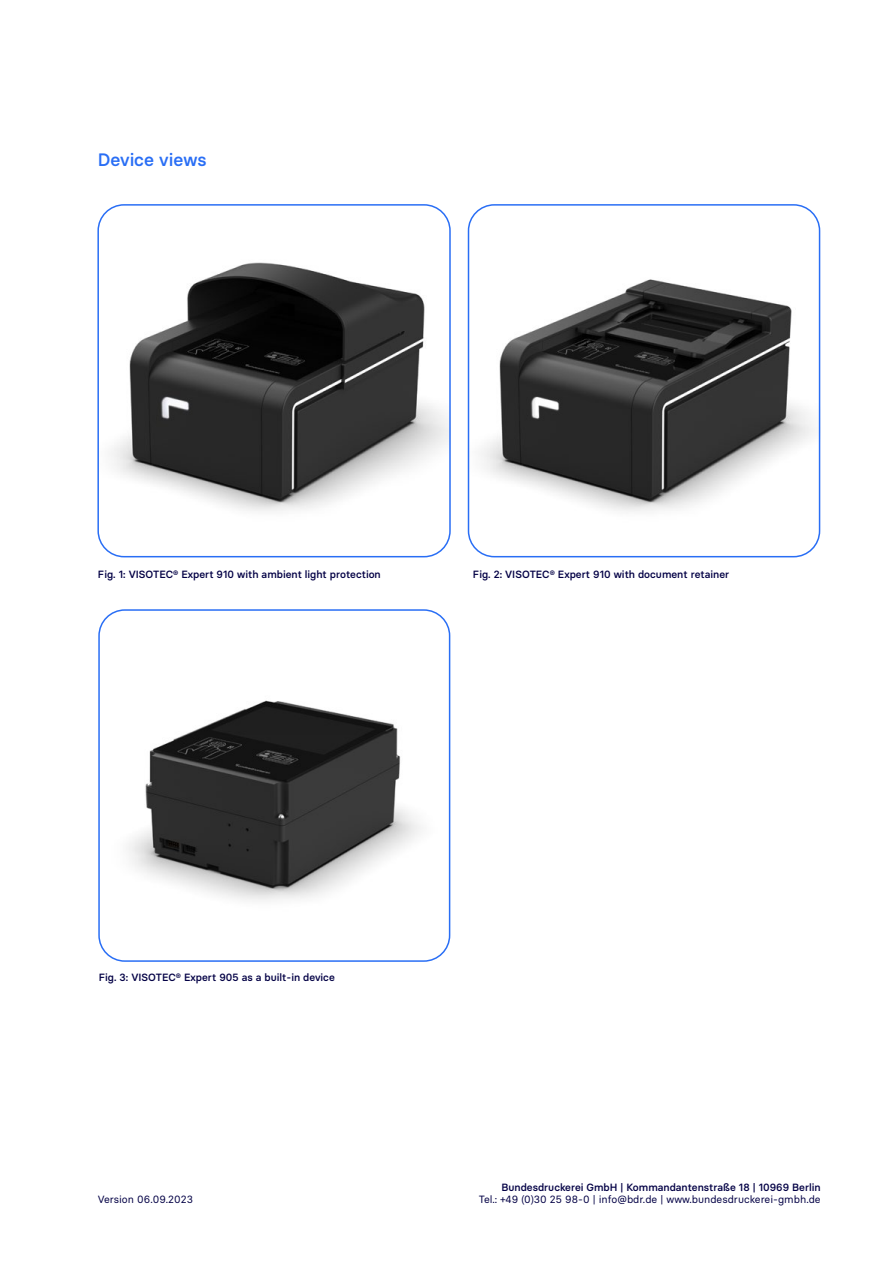
<style>
.page{position:relative;width:893px;height:1263px;background:#fff}
.page>*{position:absolute;margin:0;border:0;box-sizing:border-box;transform-origin:0 0}
.Headline___12_pt___m{font:500 18px "bdr Text";color:#296ef5}
.Grafik___Beschriftun{font:500 10.5px "bdr Text";color:#030045}
.Kontakt{font:10.5px "bdr Text";color:#030045}
.Kontakt___Headline{font:500 10.5px "bdr Text";color:#030045}
.Version{font:10.5px "bdr Text";color:#030045}
</style>
<div class="page">
<img style="left:100px;top:211px;width:351px;height:346px">
<img style="left:101px;top:612px;width:350px;height:350px">
<img style="left:468px;top:211px;width:353px;height:346px">
<div style="left:97px;top:204px;width:354px;height:353px;border:2px solid #296ef5;border-radius:26px"></div>
<div style="left:468px;top:204px;width:352px;height:353px;border:2px solid #296ef5;border-radius:26px"></div>
<div style="left:98px;top:609px;width:352px;height:353px;border:2px solid #296ef5;border-radius:26px"></div>
<p class="Headline___12_pt___m" style="left:98px;top:149px;width:110px">Device views</p>
<p class="Grafik___Beschriftun" style="left:98px;top:567px;width:284px">Fig. 1: VISOTEC® Expert 910 with ambient light protection</p>
<p class="Grafik___Beschriftun" style="left:473px;top:567px;width:258px">Fig. 2: VISOTEC® Expert 910 with document retainer</p>
<p class="Grafik___Beschriftun" style="left:99px;top:971px;width:238px">Fig. 3: VISOTEC® Expert 905 as a built-in device</p>
<p class="Version" style="left:98px;top:1193px;width:97px">Version 06.09.2023</p>
<p class="Kontakt___Headline" style="left:502px;top:1180px;width:321px">Bundesdruckerei GmbH | Kommandantenstraße 18 | 10969 Berlin</p>
<p class="Kontakt" style="left:479px;top:1193px;width:343px">Tel.: +49 (0)30 25 98-0 | info@bdr.de | www.bundesdruckerei-gmbh.de</p>
</div>
